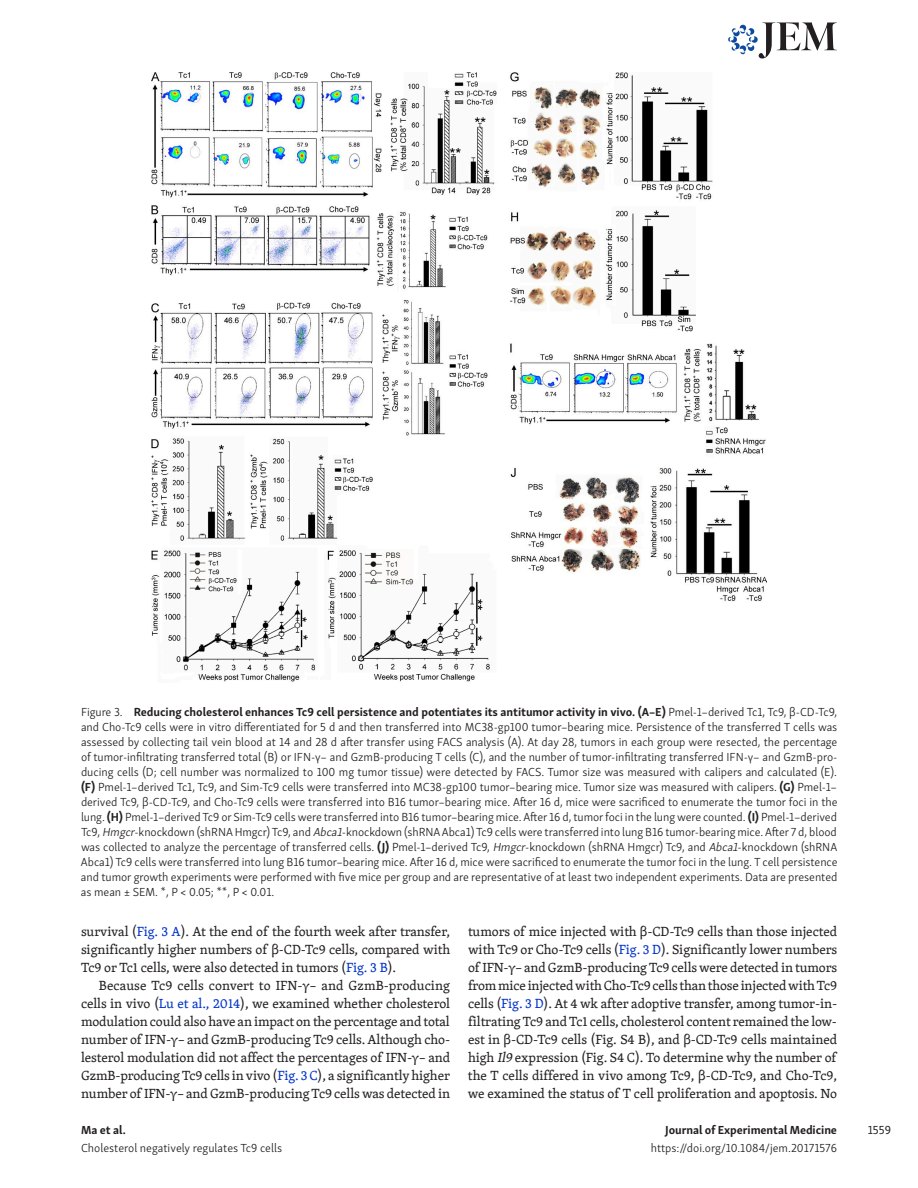
<style>
.page{position:relative;width:918px;height:1188px;background:#fff}
.page>*{position:absolute;margin:0;border:0;box-sizing:border-box;transform-origin:0 0}
.t1{font:13.5px/18px "Skolar PE";letter-spacing:-.005em;color:#231f20;text-align:justify}
.t2{font:300 12px/15px "Skolar Sans PE";color:#231f20;text-align:justify}
.t3{font:700 12px "Skolar Sans PE";letter-spacing:-.005em;color:#231f20}
.t4{font:12px "Skolar Sans PE";color:#231f20}
.s1{font-weight:700}
.s2{font-style:italic}
.s3{color:#0034c9}
</style>
<div class="page">
<svg style="left:728px;top:23px;width:109px;height:35px"></svg>
<img style="left:151px;top:72px;width:616px;height:610px">
<p class="t2" style="left:81px;top:703px;width:758px">Figure 3. <span class="s1">Reducing cholesterol enhances Tc9 cell persistence and potentiates its antitumor activity in vivo. (A–E)</span> Pmel-1–derived Tc1, Tc9, β-CD-Tc9, and Cho-Tc9 cells were in vitro differentiated for 5 d and then transferred into MC38-gp100 tumor–bearing mice. Persistence of the transferred T cells was assessed by collecting tail vein blood at 14 and 28 d after transfer using FACS analysis (A). At day 28, tumors in each group were resected, the percentage of tumor-infiltrating transferred total (B) or IFN-γ– and GzmB-producing T cells (C), and the number of tumor-infiltrating transferred IFN-γ– and GzmB-pro&shy;ducing cells (D; cell number was normalized to 100 mg tumor tissue) were detected by FACS. Tumor size was measured with calipers and calculated (E). <span class="s1">(F)</span> Pmel-1–derived Tc1, Tc9, and Sim-Tc9 cells were transferred into MC38-gp100 tumor–bearing mice. Tumor size was measured with calipers. <span class="s1">(G)</span> Pmel-1– derived Tc9, β-CD-Tc9, and Cho-Tc9 cells were transferred into B16 tumor–bearing mice. After 16 d, mice were sacrificed to enumerate the tumor foci in the lung. <span class="s1">(H)</span> Pmel-1–derived Tc9 or Sim-Tc9 cells were transferred into B16 tumor–bearing mice. After 16 d, tumor foci in the lung were counted. <span class="s1">(I)</span> Pmel-1–derived Tc9, <span class="s2">Hmgcr</span>-knockdown (shRNA Hmgcr) Tc9, and <span class="s2">Abca1</span>-knockdown (shRNA Abca1) Tc9 cells were transferred into lung B16 tumor-bearing mice. After 7 d, blood was collected to analyze the percentage of transferred cells. <span class="s1">(J)</span> Pmel-1–derived Tc9, <span class="s2">Hmgcr</span>-knockdown (shRNA Hmgcr) Tc9, and <span class="s2">Abca1</span>-knockdown (shRNA Abca1) Tc9 cells were transferred into lung B16 tumor–bearing mice. After 16 d, mice were sacrificed to enumerate the tumor foci in the lung. T cell persistence and tumor growth experiments were performed with five mice per group and are representative of at least two independent experiments. Data are presented as mean ± SEM. *, P &lt; 0.05; **, P &lt; 0.01.</p>
<p class="t1" style="left:81px;top:922px;width:371px">survival (<span class="s3">Fig. 3 A</span>). At the end of the fourth week after transfer, significantly higher numbers of β-CD-Tc9 cells, compared with Tc9 or Tc1 cells, were also detected in tumors (<span class="s3">Fig. 3 B</span>).</p>
<p class="t1" style="left:81px;top:976px;width:371px;text-indent:18px">Because Tc9 cells convert to IFN-γ– and GzmB-producing cells in vivo (<span class="s3">Lu et al., 2014</span>), we examined whether cholesterol modulation could also have an impact on the percentage and total number of IFN-γ– and GzmB-producing Tc9 cells. Although cho&shy;lesterol modulation did not affect the percentages of IFN-γ– and GzmB-producing Tc9 cells in vivo (<span class="s3">Fig. 3 C</span>), a significantly higher number of IFN-γ– and GzmB-producing Tc9 cells was detected in</p>
<p class="t3" style="left:81px;top:1120px;width:46px">Ma et al.</p>
<p class="t2" style="left:81px;top:1140px;width:203px">Cholesterol negatively regulates Tc9 cells</p>
<p class="t1" style="left:468px;top:922px;width:371px">tumors of mice injected with β-CD-Tc9 cells than those injected with Tc9 or Cho-Tc9 cells (<span class="s3">Fig. 3 D</span>). Significantly lower numbers of IFN-γ– and GzmB-producing Tc9 cells were detected in tumors from mice injected with Cho-Tc9 cells than those injected with Tc9 cells (<span class="s3">Fig. 3 D</span>). At 4 wk after adoptive transfer, among tumor-in&shy;filtrating Tc9 and Tc1 cells, cholesterol content remained the low&shy;est in β-CD-Tc9 cells (Fig. S4 B), and β-CD-Tc9 cells maintained high <span class="s2">Il9</span> expression (Fig. S4 C). To determine why the number of the T cells differed in vivo among Tc9, β-CD-Tc9, and Cho-Tc9, we examined the status of T cell proliferation and apoptosis. No</p>
<p class="t3" style="left:665px;top:1120px;width:173px">Journal of Experimental Medicine</p>
<p class="t2" style="left:651px;top:1140px;width:188px">https://doi.org/10.1084/jem.20171576</p>
<p class="t4" style="left:868px;top:1121px;width:25px">1559</p>
</div>
